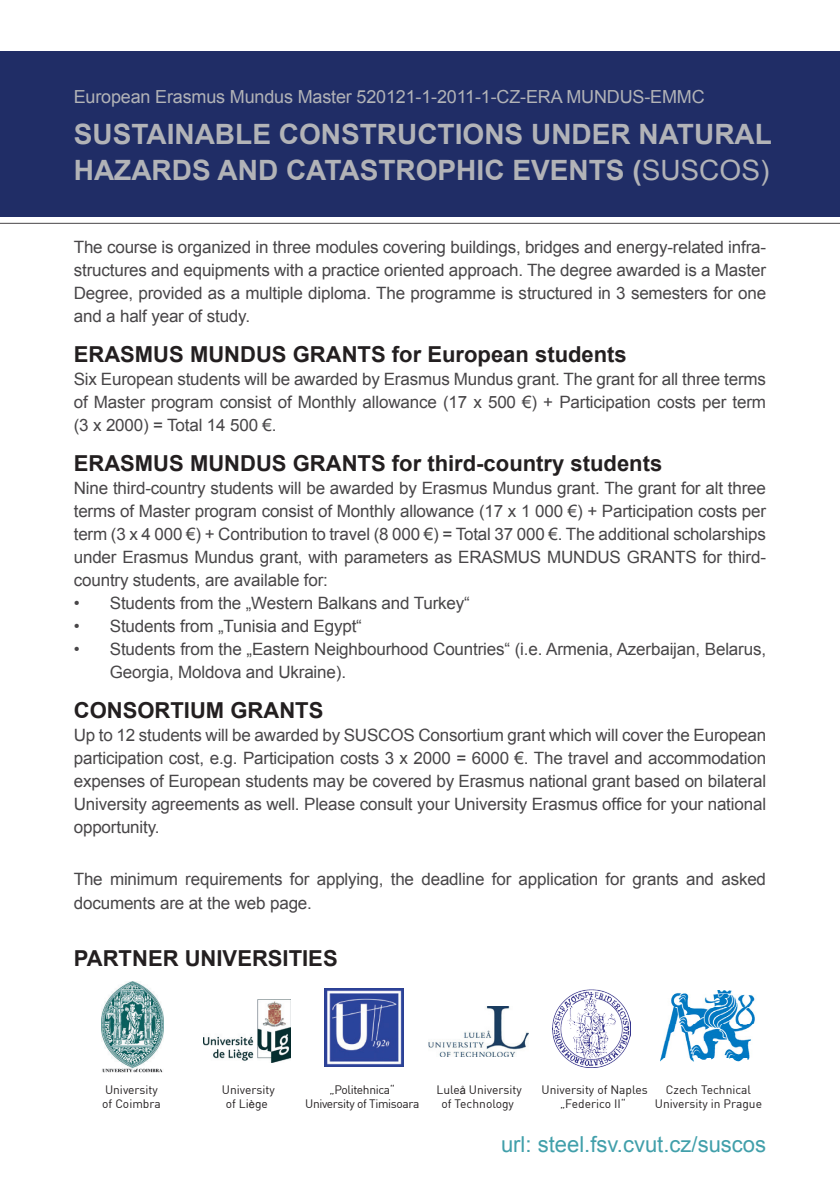
<style>
.page{position:relative;width:840px;height:1191px;background:#fff}
.page>*{position:absolute;margin:0;border:0;box-sizing:border-box;transform-origin:0 0}
._01_obor{font:700 28px "Arial";color:#b2b3b7}
.Styl_odstavce2{font:700 22px "Arial";color:#231f20}
.links{font:22px "Arial";color:#419faa}
._01_obor-2{font:18px "Arial";letter-spacing:-.01em;color:#b2b3b7}
.zakl02{font:17px/23px "Arial";letter-spacing:-.01em;color:#484648;text-align:justify}
.links-2{font:12px/14px "Unient DINCE";color:#231f20;text-align:center}
.links-3{font:12px/14px "Unient DINCE";letter-spacing:-.03em;color:#231f20;text-align:center}
.s1{font-weight:400}
.s2{font-family:"Arial";font-size:11px}
</style>
<div class="page">
<div style="left:0;top:51px;width:839px;height:166px;background:#202d66"></div>
<img style="left:324px;top:988px;width:79px;height:79px">
<img style="left:552px;top:989px;width:78px;height:78px">
<img style="left:101px;top:982px;width:62px;height:90px">
<img style="left:203px;top:999px;width:87px;height:63px">
<img style="left:428px;top:1006px;width:100px;height:50px">
<img style="left:660px;top:990px;width:95px;height:72px">
<hr style="left:0;top:223px;width:839px;height:1px;background:#484648">
<p class="_01_obor-2" style="left:74px;top:84px;width:632px">European Erasmus Mundus Master 520121-1-2011-1-CZ-ERA MUNDUS-EMMC</p>
<p class="_01_obor" style="left:74px;top:116px;width:699px">SUSTAINABLE CONSTRUCTIONS UNDER NATURAL</p>
<p class="_01_obor" style="left:74px;top:152px;width:696px">HAZARDS AND CATASTROPHIC EVENTS (<span class="s1">SUSCOS)</span></p>
<p class="zakl02" style="left:74px;top:236px;width:693px">The course is organized in three modules covering buildings, bridges and energy-related infra&shy;structures and equipments with a practice oriented approach. The degree awarded is a Master Degree, provided as a multiple diploma. The programme is structured in 3 semesters for one and a half year of study.</p>
<p class="Styl_odstavce2" style="left:74px;top:340px;width:554px">ERASMUS MUNDUS GRANTS for European students</p>
<p class="zakl02" style="left:74px;top:368px;width:693px">Six European students will be awarded by Erasmus Mundus grant. The grant for all three terms of Master program consist of Monthly allowance (17 x 500 €) + Participation costs per term (3 x 2000) = Total 14 500 €.</p>
<p class="Styl_odstavce2" style="left:74px;top:449px;width:589px">ERASMUS MUNDUS GRANTS for third-country students</p>
<p class="zakl02" style="left:74px;top:477px;width:693px">Nine third-country students will be awarded by Erasmus Mundus grant. The grant for alt three terms of Master program consist of Monthly allowance (17 x 1 000 €) + Participation costs per term (3 x 4 000 €) + Contribution to travel (8 000 €) = Total 37 000 €. The additional scholarships under Erasmus Mundus grant, with parameters as ERASMUS MUNDUS GRANTS for third&shy;country students, are available for:</p>
<p class="zakl02" style="left:74px;top:592px;width:397px">• Students from the „Western Balkans and Turkey“</p>
<p class="zakl02" style="left:74px;top:615px;width:289px">• Students from „Tunisia and Egypt“</p>
<p class="zakl02" style="left:110px;top:638px;width:657px;text-indent:-36px">• Students from the „Eastern Neighbourhood Countries“ (i.e. Armenia, Azerbaijan, Belarus,<br>Georgia, Moldova and Ukraine).</p>
<p class="Styl_odstavce2" style="left:74px;top:696px;width:251px">CONSORTIUM GRANTS</p>
<p class="zakl02" style="left:74px;top:724px;width:693px">Up to 12 students will be awarded by SUSCOS Consortium grant which will cover the European participation cost, e.g. Participation costs 3 x 2000 = 6000 €. The travel and accommodation expenses of European students may be covered by Erasmus national grant based on bilateral University agreements as well. Please consult your University Erasmus office for your national opportunity.</p>
<p class="zakl02" style="left:74px;top:867px;width:693px;line-height:24px">The minimum requirements for applying, the deadline for application for grants and asked documents are at the web page.</p>
<p class="Styl_odstavce2" style="left:74px;top:943px;width:265px">PARTNER UNIVERSITIES</p>
<p class="links-2" style="left:105px;top:1082px;width:54px">University</p>
<p class="links-2" style="left:102px;top:1096px;width:60px">of Coimbra</p>
<p class="links-2" style="left:222px;top:1082px;width:54px">University</p>
<p class="links-2" style="left:226px;top:1096px;width:44px">of Li<span class="s2">è</span>ge</p>
<p class="links-3" style="left:305px;top:1082px;width:116px">„Politehnica“<br>University of Timisoara</p>
<p class="links-2" style="left:436px;top:1082px;width:87px">Lule<span class="s2">å</span> University of Technology</p>
<p class="links-2" style="left:541px;top:1082px;width:108px">University of Naples „Federico II“</p>
<p class="links-2" style="left:654px;top:1082px;width:109px">Czech Technical<br>University in Prague</p>
<p class="links" style="left:500px;top:1130px;width:266px">url: steel.fsv.cvut.cz/suscos</p>
</div>
